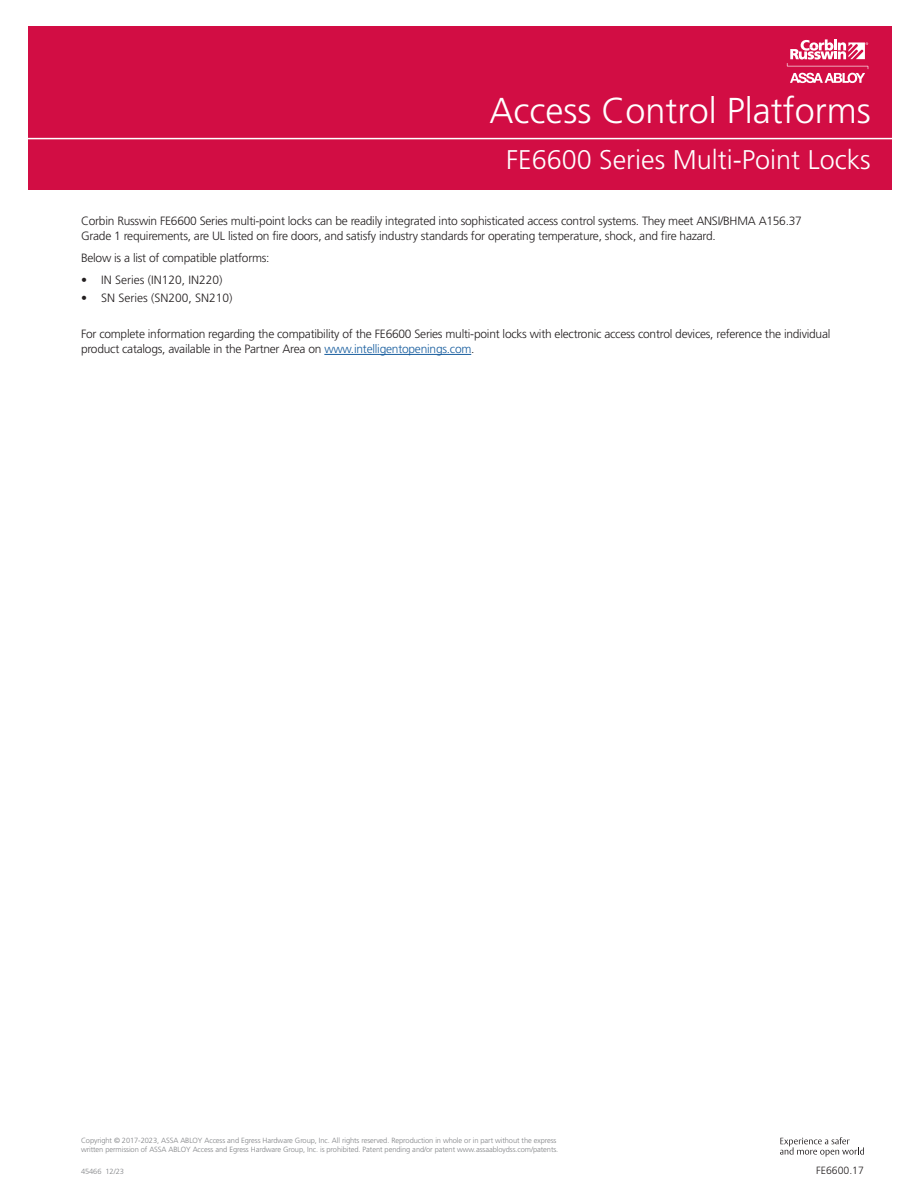
<style>
.page{position:relative;width:918px;height:1188px;background:#fff}
.page>*{position:absolute;margin:0;border:0;box-sizing:border-box;transform-origin:0 0}
.Page_Title__Right_Page{font:300 36px "Frutiger LT Pro";color:#fff}
.t1{font:300 27px "Frutiger LT Pro";color:#fff}
.Body{font:300 12px/15px "Frutiger LT Pro";letter-spacing:-.02em;color:#231f20}
.Body-2{font:300 12px "Frutiger LT Pro";color:#231f20}
.t2{font:300 10.5px "Frutiger LT Pro";color:#231f20}
.t3{font:300 7.5px/9px "Frutiger LT Pro";letter-spacing:-.01em;color:#808285}
.s1{color:#175d9e}
</style>
<div class="page">
<div style="left:28px;top:26px;width:864px;height:164px;background:#d20d44"></div>
<hr style="left:0;top:138px;width:918px;height:1px;background:#fff">
<svg style="left:787px;top:39px;width:81px;height:44px"></svg>
<svg style="left:780px;top:1137px;width:84px;height:20px"></svg>
<hr style="left:324px;top:354px;width:147px;height:1px;background:#175d9e">
<p class="Page_Title__Right_Page" style="left:489px;top:90px;width:383px">Access Control Platforms</p>
<h2 class="t1" style="left:506px;top:144px;width:366px">FE6600 Series Multi-Point Locks</h2>
<p class="Body" style="left:81px;top:213px;width:722px">Corbin Russwin FE6600 Series multi-point locks can be readily integrated into sophisticated access control systems. They meet ANSI/BHMA A156.37<br>Grade 1 requirements, are UL listed on fire doors, and satisfy industry standards for operating temperature, shock, and fire hazard.</p>
<p class="Body" style="left:81px;top:250px;width:190px">Below is a list of compatible platforms:</p>
<p class="Body-2" style="left:81px;top:272px;width:143px">• IN Series (IN120, IN220)</p>
<p class="Body-2" style="left:81px;top:291px;width:153px">• SN Series (SN200, SN210)</p>
<p class="Body" style="left:81px;top:327px;width:751px">For complete information regarding the compatibility of the FE6600 Series multi-point locks with electronic access control devices, reference the individual product catalogs, available in the Partner Area on <span class="s1">www.intelligentopenings.com</span>.</p>
<p class="t3" style="left:81px;top:1136px;width:479px">Copyright © 2017-2023, ASSA ABLOY Access and Egress Hardware Group, Inc. All rights reserved. Reproduction in whole or in part without the express written permission of ASSA ABLOY Access and Egress Hardware Group, Inc. is prohibited. Patent pending and/or patent www.assaabloydss.com/patents.</p>
<p class="t3" style="left:81px;top:1167px;width:44px">45466 12/23</p>
<p class="t2" style="left:816px;top:1164px;width:49px">FE6600.17</p>
</div>
